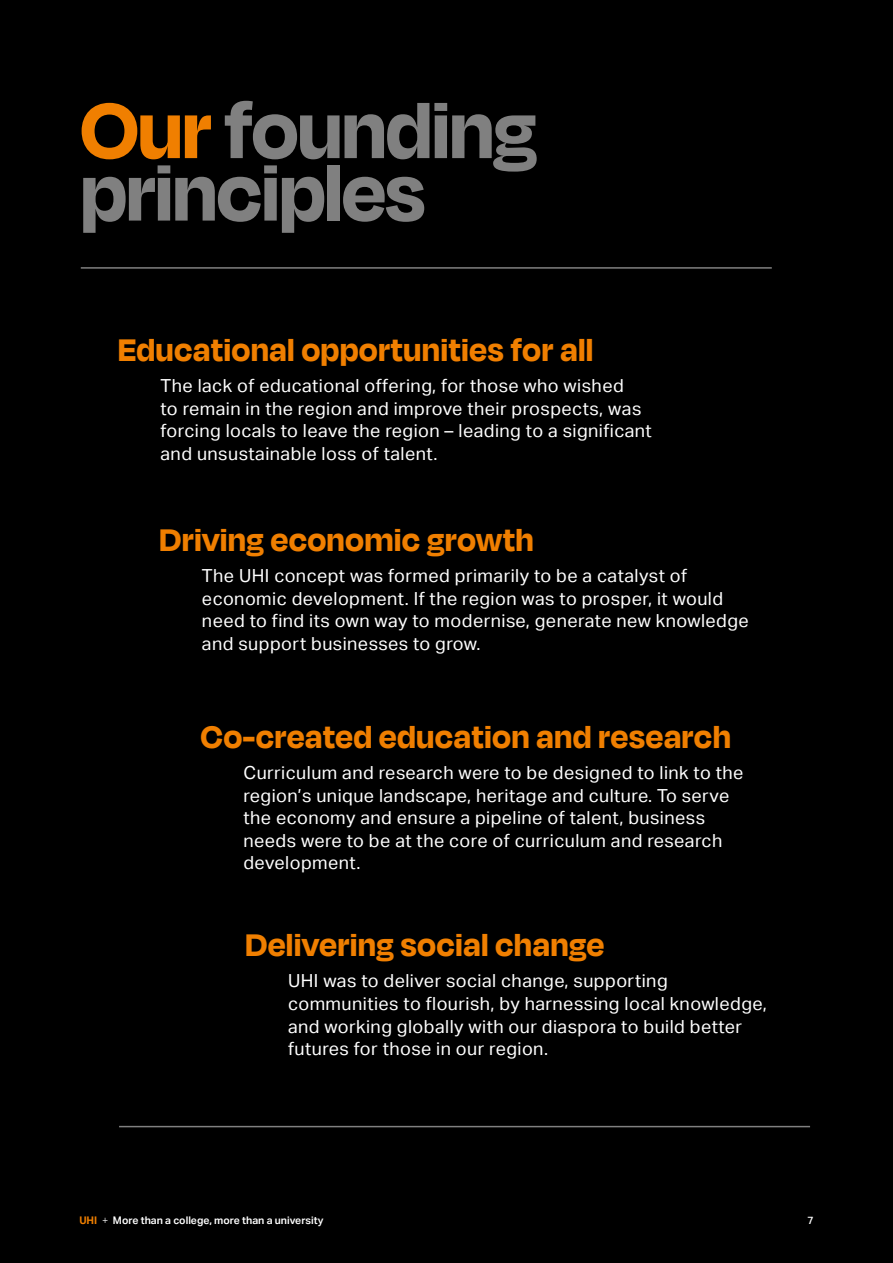
<style>
.page{position:relative;width:893px;height:1263px;background:#000}
.page>*{position:absolute;margin:0;border:0;box-sizing:border-box;transform-origin:0 0}
.t1{font:700 90px "Degular Display";color:#808080}
.t2{font:700 36px "Degular Display";letter-spacing:.025em;color:#f07f00}
.t3{font:18px/22.5px "Aktiv Grotesk";letter-spacing:.025em;color:#fff}
.t4{font:600 10.5px "Aktiv Grotesk";color:#fff}
.t5{font:500 10.5px "Aktiv Grotesk";color:#fff}
.s1{color:#f07f00}
.s2{font-weight:700;color:#f07f00}
.s3{font-weight:300}
</style>
<div class="page">
<hr style="left:81px;top:267px;width:691px;height:2px;background:#808080">
<hr style="left:119px;top:1126px;width:691px;height:1px;background:#808080">
<h1 class="t1" style="left:81px;top:77px;width:457px"><span class="s1">Our</span>founding</h1>
<h1 class="t1" style="left:81px;top:140px;width:346px">principles</h1>
<h2 class="t2" style="left:118px;top:329px;width:477px">Educational opportunities for all</h2>
<p class="t3" style="left:161px;top:375px;width:493px">The lack of educational offering, for those who wished<br>to remain in the region and improve their prospects, was forcing locals to leave the region – leading to a significant and unsustainable loss of talent.</p>
<h2 class="t2" style="left:159px;top:519px;width:376px">Driving economic growth</h2>
<p class="t3" style="left:202px;top:565px;width:548px">The UHI concept was formed primarily to be a catalyst of economic development. If the region was to prosper, it would need to find its own way to modernise, generate new knowledge and support businesses to grow.</p>
<h2 class="t2" style="left:201px;top:716px;width:531px">Co-created education and research</h2>
<p class="t3" style="left:243px;top:762px;width:501px">Curriculum and research were to be designed to link to the region’s unique landscape, heritage and culture. To serve the economy and ensure a pipeline of talent, business needs were to be at the core of curriculum and research development.</p>
<h2 class="t2" style="left:246px;top:924px;width:360px">Delivering social change</h2>
<p class="t3" style="left:288px;top:970px;width:480px">UHI was to deliver social change, supporting communities to flourish, by harnessing local knowledge, and working globally with our diaspora to build better futures for those in our region.</p>
<p class="t4" style="left:79px;top:1214px;width:246px"><span class="s2">UHI</span> <span class="s3">+</span> More than a college, more than a university</p>
<p class="t5" style="left:807px;top:1214px;width:8px">7</p>
</div>
